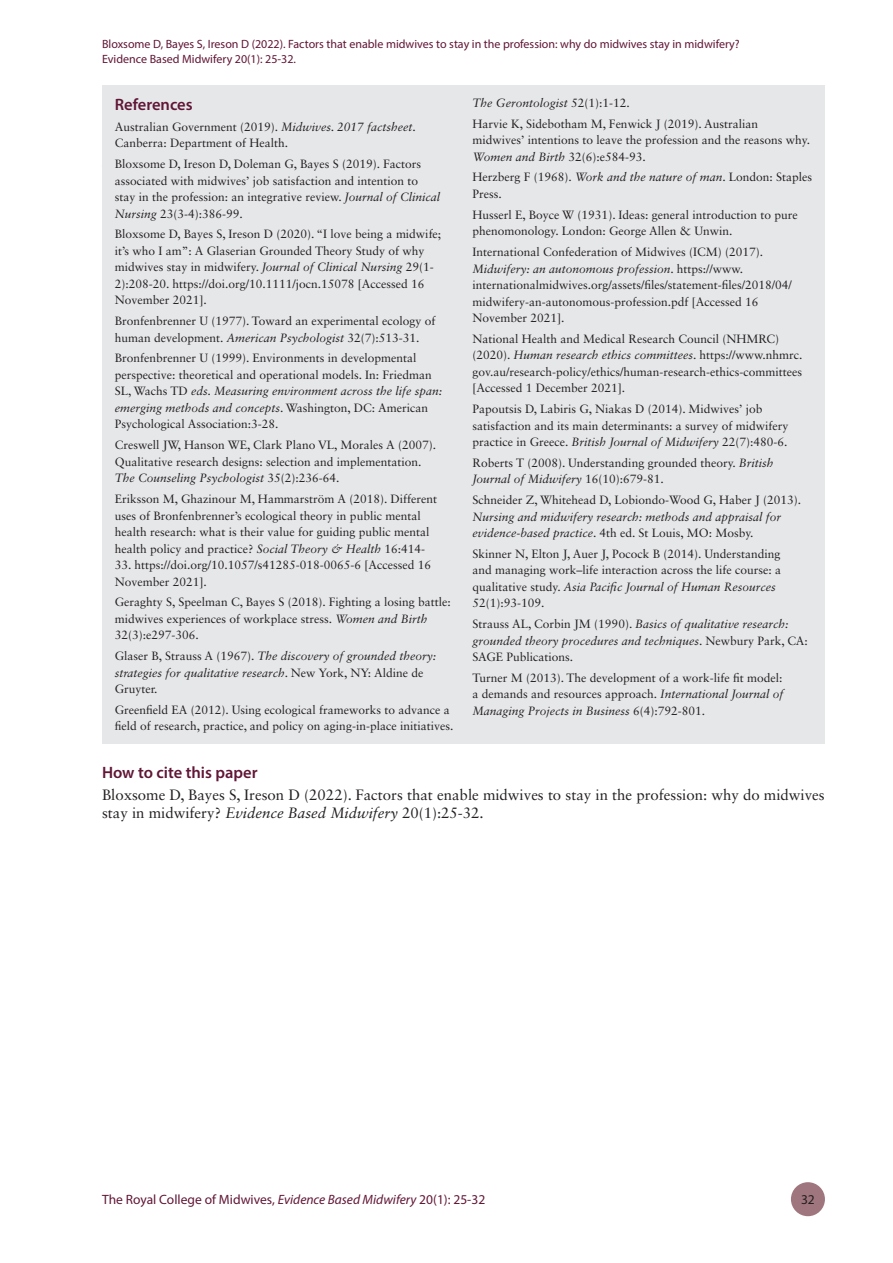
<style>
.page{position:relative;width:893px;height:1263px;background:#fff}
.page>*{position:absolute;margin:0;border:0;box-sizing:border-box;transform-origin:0 0}
._11___Sub_Head_1{font:600 16.5px "Myriad Pro";color:#611636}
._9___Body__2col{font:15px/18px "Sabon LT Std";color:#231f20}
._14___Author_Info{font:italic 13.5px/16.5px "Sabon LT Std";color:#231f20}
.t1{font:13.5px "Myriad Pro";color:#611636}
.t2{font:13.5px "Myriad Pro";color:#231f20}
._15___References{font:12px/16.5px "Sabon LT Std";color:#231f20}
._15___References-2{font:italic 12px/16.5px "Sabon LT Std";color:#231f20}
.t3{font:12px/14.4px "Myriad Pro";color:#611636}
.s1{font-style:italic}
.s2{font-style:normal}
</style>
<div class="page">
<div style="left:102px;top:85px;width:723px;height:658px;background:#e6e7e9"></div>
<div style="left:791px;top:1182px;width:34px;height:34px;background:#a0767e;border-radius:50%"></div>
<p class="t3" style="left:102px;top:37px;width:639px">Bloxsome D, Bayes S, Ireson D (2022). Factors that enable midwives to stay in the profession: why do midwives stay in midwifery?<br>Evidence Based Midwifery 20(1): 25-32.</p>
<p class="_11___Sub_Head_1" style="left:115px;top:94px;width:79px">References</p>
<p class="_15___References" style="left:115px;top:118px;width:302px">Australian Government (2019). <span class="s1">Midwives. 2017 factsheet</span>.<br>Canberra: Department of Health.</p>
<p class="_15___References" style="left:115px;top:156px;width:327px">Bloxsome D, Ireson D, Doleman G, Bayes S (2019). Factors associated with midwives’ job satisfaction and intention to stay in the profession: an integrative review. <span class="s1">Journal of Clinical Nursing</span> 23(3-4):386-99.</p>
<p class="_15___References" style="left:115px;top:226px;width:328px">Bloxsome D, Bayes S, Ireson D (2020). “I love being a midwife; it’s who I am”: A Glaserian Grounded Theory Study of why midwives stay in midwifery. <span class="s1">Journal of Clinical Nursing</span> 29(1- 2):208-20. https://doi.org/10.1111/jocn.15078 [Accessed 16<br>November 2021].</p>
<p class="_15___References" style="left:115px;top:313px;width:322px">Bronfenbrenner U (1977). Toward an experimental ecology of human development. <span class="s1">American Psychologist</span> 32(7):513-31.</p>
<p class="_15___References" style="left:115px;top:350px;width:329px">Bronfenbrenner U (1999). Environments in developmental perspective: theoretical and operational models. In: Friedman SL, Wachs TD <span class="s1">eds. Measuring environment across the life span: emerging methods and concepts</span>. Washington, DC: American Psychological Association:3-28.</p>
<p class="_15___References" style="left:115px;top:437px;width:323px">Creswell JW, Hanson WE, Clark Plano VL, Morales A (2007).<br>Qualitative research designs: selection and implementation.<br><span class="s1">The Counseling Psychologist</span> 35(2):236-64.</p>
<p class="_15___References" style="left:115px;top:490px;width:324px">Eriksson M, Ghazinour M, Hammarström A (2018). Different uses of Bronfenbrenner’s ecological theory in public mental health research: what is their value for guiding public mental health policy and practice? <span class="s1">Social Theory &amp; Health</span> 16:414-</p>
<p class="_15___References" style="left:115px;top:556px;width:318px">33. https://doi.org/10.1057/s41285-018-0065-6 [Accessed 16<br>November 2021].</p>
<p class="_15___References" style="left:115px;top:594px;width:338px">Geraghty S, Speelman C, Bayes S (2018). Fighting a losing battle: midwives experiences of workplace stress. <span class="s1">Women and Birth<br></span>32(3):e297-306.</p>
<p class="_15___References-2" style="left:115px;top:647px;width:323px"><span class="s2">Glaser B, Strauss A (1967).</span> The discovery of grounded theory: strategies for qualitative research<span class="s2">. New York, NY: Aldine de<br>Gruyter.</span></p>
<p class="_15___References" style="left:115px;top:701px;width:340px">Greenfield EA (2012). Using ecological frameworks to advance a field of research, practice, and policy on aging-in-place initiatives.</p>
<p class="_15___References-2" style="left:472px;top:95px;width:159px">The Gerontologist <span class="s2">52(1):1-12.</span></p>
<p class="_15___References" style="left:472px;top:115px;width:339px">Harvie K, Sidebotham M, Fenwick J (2019). Australian midwives’ intentions to leave the profession and the reasons why.<br><span class="s1">Women and Birth</span> 32(6):e584-93.</p>
<p class="_15___References" style="left:472px;top:169px;width:341px">Herzberg F (1968). <span class="s1">Work and the nature of man</span>. London: Staples<br>Press.</p>
<p class="_15___References" style="left:472px;top:206px;width:327px">Husserl E, Boyce W (1931). Ideas: general introduction to pure phenomonology. London: George Allen &amp; Unwin.</p>
<p class="_15___References" style="left:472px;top:243px;width:321px">International Confederation of Midwives (ICM) (2017).<br><span class="s1">Midwifery: an autonomous profession</span>. https://www. internationalmidwives.org/assets/files/statement-files/2018/04/ midwifery-an-autonomous-profession.pdf [Accessed 16<br>November 2021].</p>
<p class="_15___References" style="left:472px;top:330px;width:331px">National Health and Medical Research Council (NHMRC) (2020). <span class="s1">Human research ethics committees</span>. https://www.nhmrc. gov.au/research-policy/ethics/human-research-ethics-committees [Accessed 1 December 2021].</p>
<p class="_15___References" style="left:472px;top:400px;width:318px">Papoutsis D, Labiris G, Niakas D (2014). Midwives’ job satisfaction and its main determinants: a survey of midwifery practice in Greece. <span class="s1">British Journal of Midwifery</span> 22(7):480-6.</p>
<p class="_15___References" style="left:472px;top:454px;width:302px">Roberts T (2008). Understanding grounded theory. <span class="s1">British<br>Journal of Midwifery</span> 16(10):679-81.</p>
<p class="_15___References" style="left:472px;top:491px;width:330px">Schneider Z, Whitehead D, Lobiondo-Wood G, Haber J (2013).<br><span class="s1">Nursing and midwifery research: methods and appraisal for evidence-based practice</span>. 4th ed. St Louis, MO: Mosby.</p>
<p class="_15___References" style="left:472px;top:545px;width:310px">Skinner N, Elton J, Auer J, Pocock B (2014). Understanding and managing work–life interaction across the life course: a qualitative study. <span class="s1">Asia Pacific Journal of Human Resources </span>52(1):93-109.</p>
<p class="_15___References-2" style="left:472px;top:616px;width:337px"><span class="s2">Strauss AL, Corbin JM (1990).</span> Basics of qualitative research: grounded theory procedures and techniques<span class="s2">. Newbury Park, CA:<br>SAGE Publications.</span></p>
<p class="_15___References" style="left:472px;top:669px;width:312px;text-align:justify">Turner M (2013). The development of a work-life fit model: a demands and resources approach. <span class="s1">International Journal of Managing Projects in Business</span> 6(4):792-801.</p>
<p class="_14___Author_Info" style="left:102px;top:113px;width:315px">Deborah Ireson PhD RN RM, Lecturer, Edith Cowan<br>University, Perth WA. Twitter: @IresonDeb.</p>
<p class="_14___Author_Info" style="left:102px;top:154px;width:352px">Sara Bayes PhD RN RM, Professor in Midwifery, Australian<br>Catholic University. Twitter:@Prof_Bayes.</p>
<p class="_11___Sub_Head_1" style="left:102px;top:762px;width:157px">How to cite this paper</p>
<p class="_9___Body__2col" style="left:102px;top:786px;width:724px">Bloxsome D, Bayes S, Ireson D (2022). Factors that enable midwives to stay in the profession: why do midwives stay in midwifery? <span class="s1">Evidence Based Midwifery</span> 20(1):25-32.</p>
<p class="t1" style="left:102px;top:1191px;width:385px">The Royal College of Midwives, <span class="s1">Evidence Based Midwifery</span> 20(1): 25-32</p>
<p class="t2" style="left:801px;top:1191px;width:15px">32</p>
</div>
